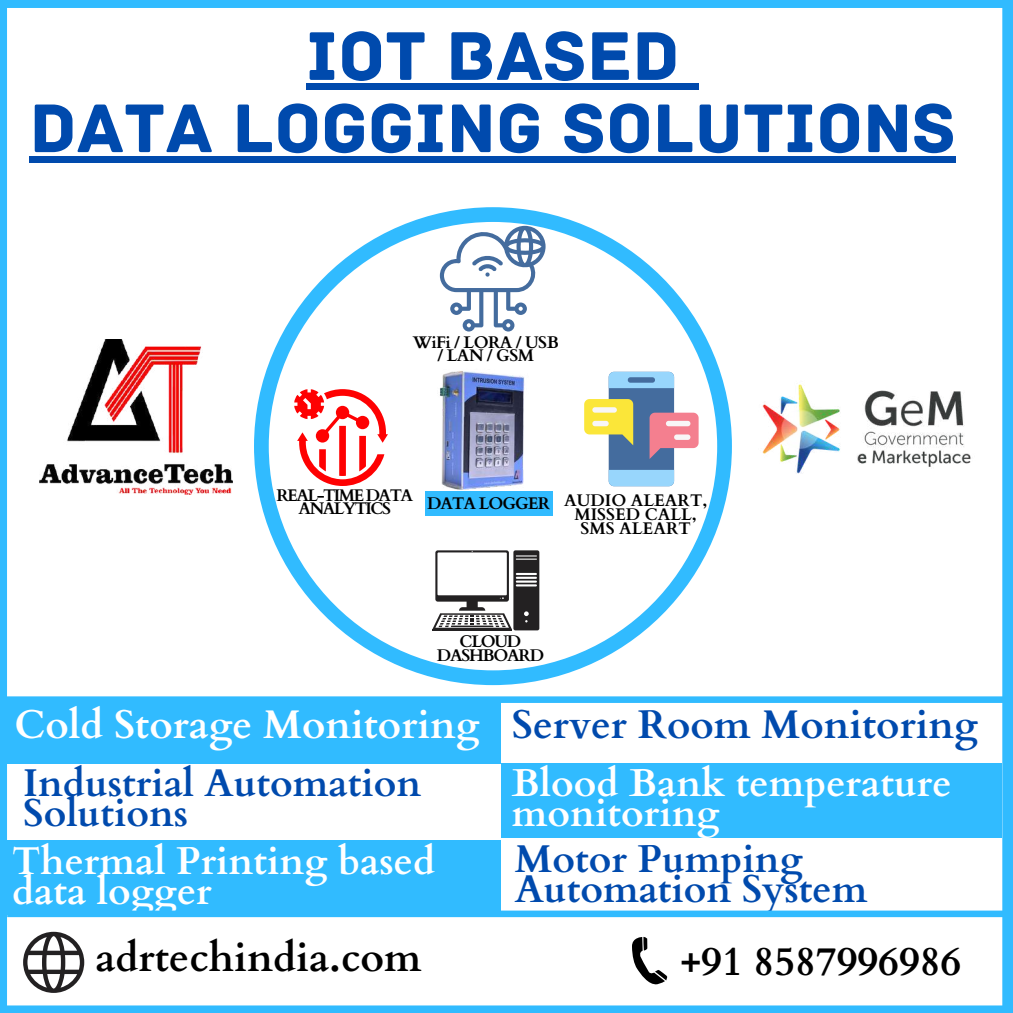
<style>
.page{position:relative;width:1013px;height:1013px;background:#fff}
.page>*{position:absolute;margin:0;border:0;box-sizing:border-box;transform-origin:0 0}
.t1{font:72.25px/72.2px "Archive";color:#004aad;text-align:center}
.t2{font:700 40.5px "Cardo";color:#000}
.t3{font:700 40px "Cardo";color:#fff}
.t4{font:700 38.75px/30px "Cardo";color:#fff}
.t5{font:700 38.75px/30px "Cardo";color:#004aad}
.t6{font:700 16.88px "Cardo";color:#000}
.t7{font:700 16.88px/13.1px "Cardo";letter-spacing:-.095em;color:#000;text-align:center}
.t8{font:700 16.88px/13.1px "Cardo";letter-spacing:-.035em;color:#000;text-align:center}
.t9{font:700 16.88px/13.1px "Cardo";letter-spacing:-.06em;color:#000;text-align:center}
.s1{color:#004aad}
</style>
<div class="page">
<div style="left:0;top:0;width:7px;height:1012px;background:#31bbff"></div>
<div style="left:1002px;top:0;width:10px;height:1012px;background:#31bbff"></div>
<div style="left:0;top:0;width:1010px;height:8px;background:#31bbff"></div>
<div style="left:0;top:699px;width:501px;height:64px;background:#31bbff"></div>
<div style="left:0;top:840px;width:501px;height:74px;background:#31bbff"></div>
<div style="left:501px;top:763px;width:500px;height:75px;background:#31bbff"></div>
<div style="left:0;top:696px;width:1012px;height:7px;background:#31bbff"></div>
<div style="left:0;top:1005px;width:1012px;height:7px;background:#31bbff"></div>
<svg style="left:254px;top:207px;width:478px;height:478px"></svg>
<img style="left:40px;top:340px;width:193px;height:154px">
<div style="left:7px;top:910px;width:1005px;height:7px;background:#31bbff"></div>
<svg style="left:23px;top:931px;width:61px;height:61px"></svg>
<svg style="left:632px;top:936px;width:35px;height:49px"></svg>
<img style="left:762px;top:384px;width:209px;height:90px">
<div style="left:306px;top:84px;width:373px;height:6px;background:#004aad"></div>
<div style="left:679px;top:84px;width:20px;height:6px;background:#004aad"></div>
<div style="left:29px;top:156px;width:927px;height:6px;background:#004aad"></div>
<h1 class="t1" style="left:29px;top:21px;width:928px">IOT BASED<br>DATA LOGGING SOLUTIONS</h1>
<p class="t8" style="left:413px;top:336px;width:148px">WiFi / LORA / USB / LAN / GSM</p>
<p class="t7" style="left:276px;top:489px;width:138px">REAL-TIME DATA<br>ANALYTICS</p>
<p class="t6" style="left:427px;top:489px;width:281px">DATA LOGGER AUDIO ALEART,</p>
<p class="t6" style="left:574px;top:503px;width:124px">MISSED CALL,</p>
<p class="t6" style="left:580px;top:517px;width:112px">SMS ALEART</p>
<p class="t9" style="left:437px;top:635px;width:109px">CLOUD<br>DASHBOARD</p>
<p class="t3" style="left:14px;top:698px;width:965px">Cold Storage Monitoring <span class="s1">Server Room Monitoring</span></p>
<p class="t5" style="left:23px;top:769px;width:400px">Industrial Automation<br>Solutions</p>
<p class="t4" style="left:512px;top:769px;width:441px">Blood Bank temperature monitoring</p>
<p class="t4" style="left:12px;top:846px;width:424px">Thermal Printing based data logger</p>
<p class="t5" style="left:515px;top:845px;width:354px">Motor Pumping<br>Automation System</p>
<p class="t2" style="left:95px;top:931px;width:327px">adrtechindia.com</p>
<p class="t2" style="left:680px;top:934px;width:282px">+91 8587996986</p>
</div>
